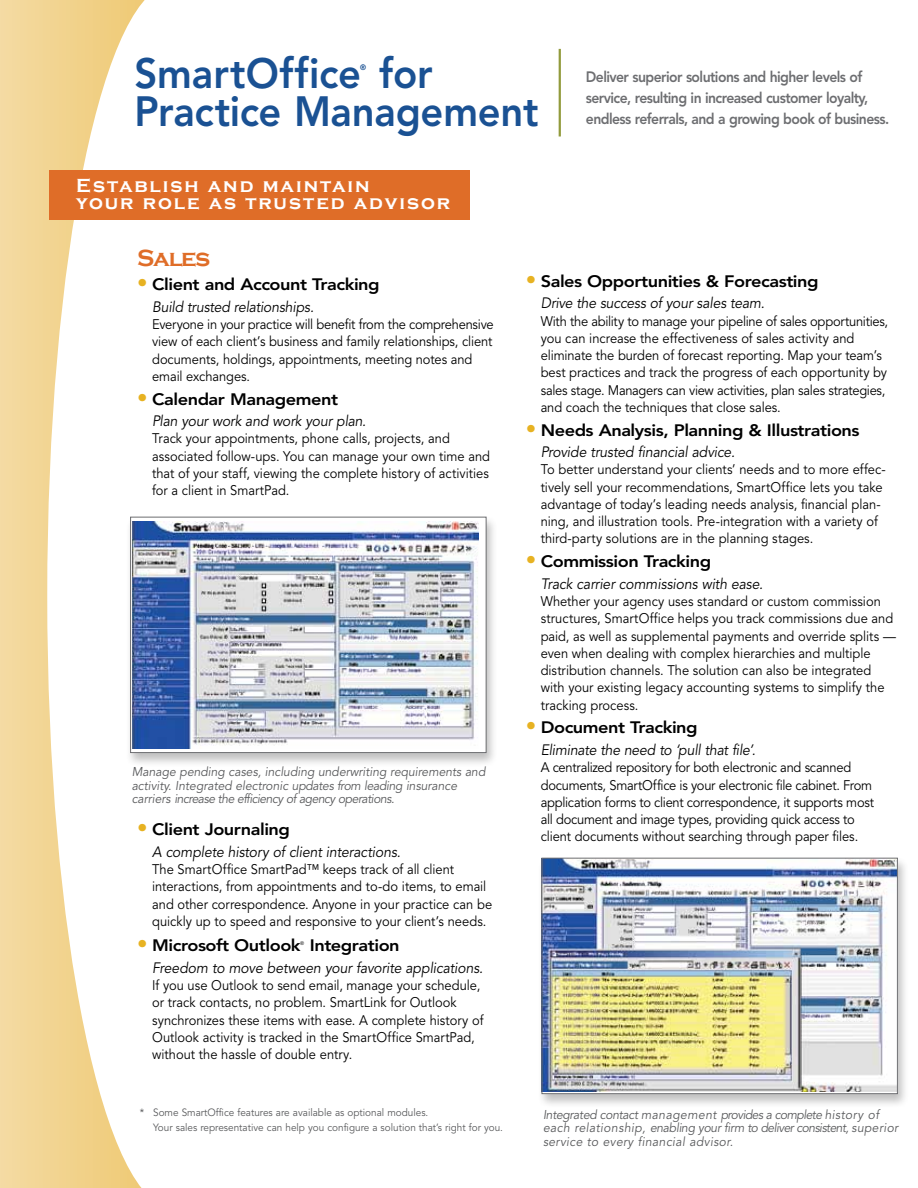
<style>
.page{position:relative;width:918px;height:1188px;background:#fff}
.page>*{position:absolute;margin:0;border:0;box-sizing:border-box;transform-origin:0 0}
.t1{font:800 42px "Avenir LT Std";letter-spacing:-.005em;color:#1a5193;scale:.95 1}
.t2{font:700 24px "Copperplate Gothic";letter-spacing:-.05em;color:#df6d28}
.t3{font:700 19.5px/16.5px "Copperplate Gothic";letter-spacing:.1em;color:#fff}
.t4{font:800 16.5px "Avenir LT Std";letter-spacing:-.025em;color:#000;scale:1.1 1}
.t5{font:italic 15px "Avenir LT Std";letter-spacing:-.01em;color:#000;scale:.93 1}
.t6{font:800 15px/21px "Avenir LT Std";letter-spacing:-.04em;color:#6d6e71;scale:.93 1}
.t7{font:13.8px/17.2px "Avenir LT Std";letter-spacing:-.005em;color:#000;scale:.93 1}
.t8{font:italic 12.75px/13.5px "Avenir LT Std";color:#58595b;scale:.95 1}
.t9{font:italic 12.75px/13.5px "Avenir LT Std";letter-spacing:.03em;color:#58595b;scale:.95 1}
.t10{font:10.5px/15px "Avenir LT Std";color:#58595b;scale:.95 1}
.t11{font:800 7.8px "Avenir LT Std";color:#1a5193;scale:.95 1}
.t12{font:5.25px "Avenir LT Std";color:#000;scale:.95 1}
.s1{font-weight:400;font-size:21px;color:#e7b222}
</style>
<div class="page">
<div style="left:0;top:0;width:176px;height:1188px;background:#f3d89b"></div>
<svg style="left:47px;top:0;width:129px;height:1188px;background:#fcf5e5"></svg>
<hr style="left:559px;top:49px;width:2px;height:87px;background:#929b3d">
<div style="left:49px;top:170px;width:420px;height:50px;background:#df6d28"></div>
<div style="left:537px;top:856px;width:372px;height:253px;background:#000;opacity:.25"></div>
<img style="left:544px;top:860px;width:352px;height:232px">
<div style="left:542px;top:858px;width:356px;height:236px;border:1px solid #6d6e71"></div>
<div style="left:130px;top:764px;width:361px;height:49px;background:#fff"></div>
<div style="left:138px;top:1107px;width:398px;height:59px;background:#fff"></div>
<div style="left:125px;top:515px;width:373px;height:253px;background:#000;opacity:.25"></div>
<div style="left:131px;top:517px;width:355px;height:236px;background:#fff"></div>
<img style="left:133px;top:522px;width:346px;height:227px">
<div style="left:130px;top:517px;width:356px;height:236px;border:1px solid #6d6e71"></div>
<p class="t1" style="left:135px;top:49px;width:315px">SmartOffice for</p>
<p class="t11" style="left:360px;top:63px;width:8px">®</p>
<p class="t1" style="left:135px;top:86px;width:427px">Practice Management</p>
<p class="t3" style="left:76px;top:178px;width:376px">Establish and maintain<br>your role as trusted advisor</p>
<p class="t6" style="left:586px;top:66px;width:328px">Deliver superior solutions and higher levels of service, resulting in increased customer loyalty, endless referrals, and a growing book of business.</p>
<p class="t2" style="left:137px;top:245px;width:75px">Sales</p>
<p class="t4" style="left:137px;top:275px;width:222px"><span class="s1">•</span> Client and Account Tracking</p>
<p class="t5" style="left:152px;top:298px;width:175px">Build trusted relationships.</p>
<p class="t7" style="left:152px;top:316px;width:369px">Everyone in your practice will benefit from the comprehensive view of each client’s business and family relationships, client documents, holdings, appointments, meeting notes and email exchanges.</p>
<p class="t4" style="left:137px;top:389px;width:184px"><span class="s1">•</span> Calendar Management</p>
<p class="t5" style="left:152px;top:412px;width:232px">Plan your work and work your plan.</p>
<p class="t7" style="left:152px;top:430px;width:365px">Track your appointments, phone calls, projects, and associated follow-ups. You can manage your own time and that of your staff, viewing the complete history of activities for a client in SmartPad.</p>
<p class="t8" style="left:132px;top:765px;width:374px">Manage pending cases, including underwriting requirements and activity. Integrated electronic updates from leading insurance carriers increase the efficiency of agency operations.</p>
<p class="t4" style="left:137px;top:820px;width:140px"><span class="s1">•</span> Client Journaling</p>
<p class="t5" style="left:152px;top:843px;width:269px">A complete history of client interactions.</p>
<p class="t7" style="left:152px;top:861px;width:367px">The SmartOffice SmartPad™ keeps track of all client interactions, from appointments and to-do items, to email and other correspondence. Anyone in your practice can be quickly up to speed and responsive to your client’s needs.</p>
<p class="t4" style="left:137px;top:936px;width:150px"><span class="s1">•</span> Microsoft Outlook</p>
<p class="t12" style="left:300px;top:940px;width:6px">®</p>
<p class="t4" style="left:310px;top:936px;width:83px">Integration</p>
<p class="t5" style="left:152px;top:959px;width:357px">Freedom to move between your favorite applications.</p>
<p class="t7" style="left:152px;top:977px;width:358px">If you use Outlook to send email, manage your schedule, or track contacts, no problem. SmartLink for Outlook synchronizes these items with ease. A complete history of Outlook activity is tracked in the SmartOffice SmartPad, without the hassle of double entry.</p>
<p class="t10" style="left:153px;top:1106px;width:370px;text-indent:-14px">* Some SmartOffice features are available as optional modules.<br>Your sales representative can help you configure a solution that’s right for you.</p>
<p class="t4" style="left:526px;top:271px;width:268px"><span class="s1">•</span> Sales Opportunities &amp; Forecasting</p>
<p class="t5" style="left:541px;top:295px;width:242px">Drive the success of your sales team.</p>
<p class="t7" style="left:541px;top:313px;width:375px">With the ability to manage your pipeline of sales opportunities, you can increase the effectiveness of sales activity and eliminate the burden of forecast reporting. Map your team’s best practices and track the progress of each opportunity by sales stage. Managers can view activities, plan sales strategies, and coach the techniques that close sales.</p>
<p class="t4" style="left:526px;top:420px;width:305px"><span class="s1">•</span> Needs Analysis, Planning &amp; Illustrations</p>
<p class="t5" style="left:541px;top:443px;width:210px">Provide trusted financial advice.</p>
<p class="t7" style="left:541px;top:461px;width:372px">To better understand your clients’ needs and to more effec&shy;tively sell your recommendations, SmartOffice lets you take advantage of today’s leading needs analysis, financial plan&shy;ning, and illustration tools. Pre-integration with a variety of third-party solutions are in the planning stages.</p>
<p class="t4" style="left:526px;top:552px;width:170px"><span class="s1">•</span> Commission Tracking</p>
<p class="t5" style="left:541px;top:575px;width:241px">Track carrier commissions with ease.</p>
<p class="t7" style="left:541px;top:593px;width:383px">Whether your agency uses standard or custom commission structures, SmartOffice helps you track commissions due and paid, as well as supplemental payments and override splits — even when dealing with complex hierarchies and multiple distribution channels. The solution can also be integrated with your existing legacy accounting systems to simplify the tracking process.</p>
<p class="t4" style="left:526px;top:718px;width:158px"><span class="s1">•</span> Document Tracking</p>
<p class="t5" style="left:541px;top:741px;width:233px">Eliminate the need to ‘pull that file’.</p>
<p class="t7" style="left:541px;top:759px;width:360px">A centralized repository for both electronic and scanned documents, SmartOffice is your electronic file cabinet. From application forms to client correspondence, it supports most all document and image types, providing quick access to client documents without searching through paper files.</p>
<p class="t9" style="left:543px;top:1108px;width:375px">Integrated contact management provides a complete history of each relationship, enabling your firm to deliver consistent, superior service to every financial advisor.</p>
</div>
